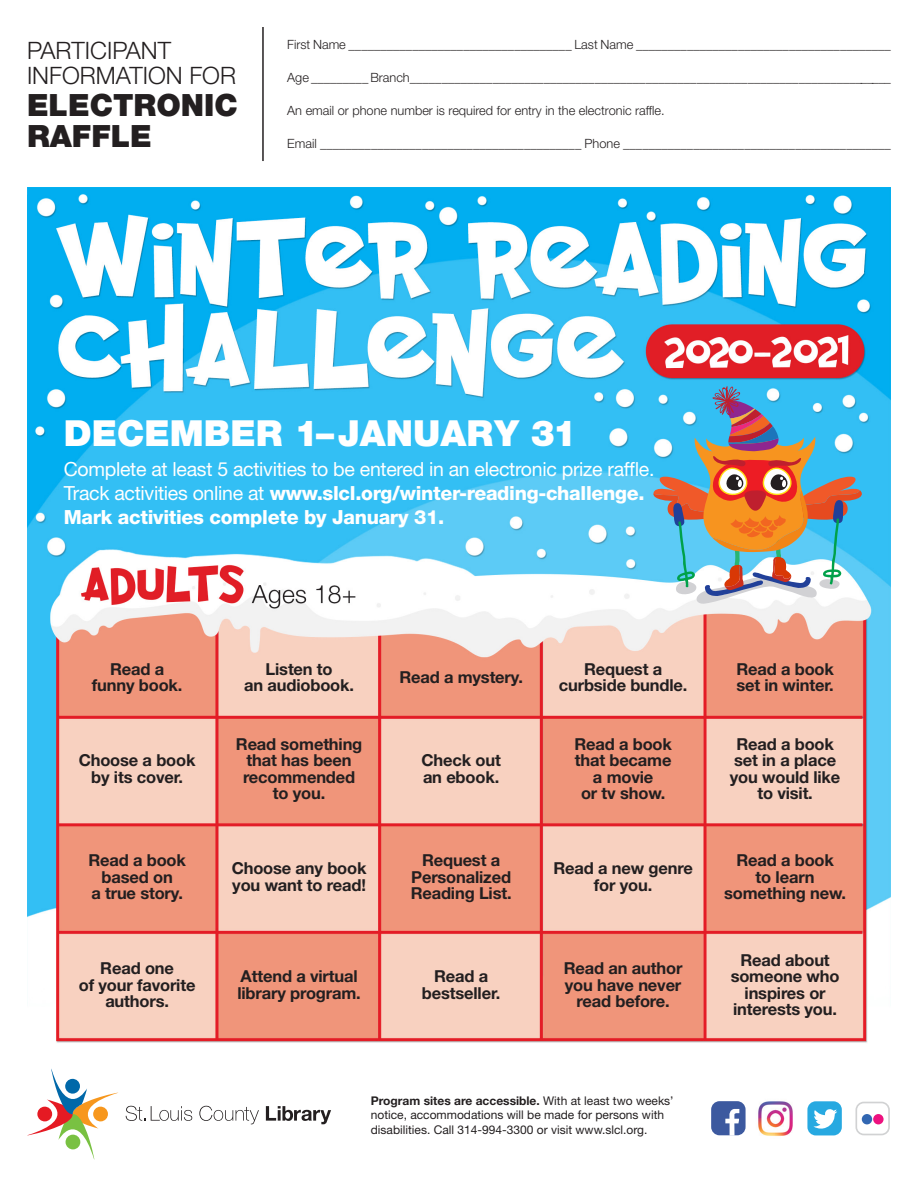
<style>
.page{position:relative;width:918px;height:1188px;background:#fff}
.page>*{position:absolute;margin:0;border:0;box-sizing:border-box;transform-origin:0 0}
.t1{font:900 36px "Helvetica Neue LT Std";color:#fff}
.t2{font:900 30.75px "Helvetica Neue LT Std";color:#231f20}
.t3{font:300 24px "Helvetica Neue LT Std";color:#231f20}
.t4{font:19.5px/24px "Helvetica Neue LT Std";letter-spacing:-.015em;color:#fff}
.t5{font:800 19.5px "Helvetica Neue LT Std";letter-spacing:-.015em;color:#fff}
.t6{font:700 16.5px/16.5px "Helvetica Neue LT Std";letter-spacing:-.01em;color:#231f20;text-align:center}
.t7{font:300 12.75px "Helvetica Neue LT Std";color:#231f20}
.t8{font:12px/14.4px "Helvetica Neue LT Std";color:#231f20}
.s1{font-weight:800}
.s2{font-weight:700}
</style>
<div class="page">
<svg style="left:855px;top:1102px;width:35px;height:33px"></svg>
<div style="left:862px;top:1114px;width:10px;height:10px;background:#3267b2;border-radius:50%"></div>
<div style="left:873px;top:1114px;width:11px;height:10px;background:#ed127f;border-radius:50%"></div>
<div style="left:807px;top:1101px;width:35px;height:34px;background:#27a9e1;border-radius:8px"></div>
<svg style="left:813px;top:1109px;width:24px;height:20px"></svg>
<div style="left:711px;top:1101px;width:35px;height:34px;background:#3c599f;border-radius:8px"></div>
<svg style="left:725px;top:1109px;width:14px;height:27px"></svg>
<img style="left:758px;top:1101px;width:35px;height:35px">
<svg style="left:27px;top:1069px;width:91px;height:91px"></svg>
<svg style="left:126px;top:1106px;width:66px;height:15px"></svg>
<svg style="left:199px;top:1106px;width:60px;height:18px"></svg>
<svg style="left:266px;top:1106px;width:65px;height:18px"></svg>
<img style="left:27px;top:188px;width:864px;height:855px">
<hr style="left:262px;top:27px;width:2px;height:134px;background:#231f20">
<svg style="left:653px;top:386px;width:210px;height:219px;background:#91a9b0"></svg>
<p class="t3" style="left:27px;top:36px;width:146px">PARTICIPANT</p>
<p class="t3" style="left:27px;top:61px;width:211px">INFORMATION FOR</p>
<p class="t2" style="left:27px;top:87px;width:212px">ELECTRONIC</p>
<p class="t2" style="left:27px;top:118px;width:126px">RAFFLE</p>
<p class="t7" style="left:287px;top:37px;width:605px">First Name ___________________________________ Last Name ________________________________________</p>
<p class="t7" style="left:287px;top:70px;width:605px">Age _________ Branch____________________________________________________________________________</p>
<p class="t7" style="left:287px;top:103px;width:379px">An email or phone number is required for entry in the electronic raffle.</p>
<p class="t7" style="left:287px;top:136px;width:605px">Email _________________________________________ Phone __________________________________________</p>
<p class="t1" style="left:64px;top:412px;width:515px">DECEMBER 1–JANUARY 31</p>
<p class="t4" style="left:64px;top:457px;width:592px">Complete at least 5 activities to be entered in an electronic prize raffle.<br>Track activities online at <span class="s1">www.slcl.org/winter-reading-challenge.</span></p>
<p class="t5" style="left:64px;top:506px;width:382px">Mark activities complete by January 31.</p>
<p class="t6" style="left:110px;top:660px;width:56px">Read a</p>
<p class="t6" style="left:92px;top:677px;width:92px">funny book.</p>
<p class="t6" style="left:266px;top:660px;width:69px">Listen to</p>
<p class="t6" style="left:244px;top:677px;width:111px">an audiobook.</p>
<p class="t6" style="left:399px;top:669px;width:125px">Read a mystery.</p>
<p class="t6" style="left:584px;top:660px;width:80px">Request a</p>
<p class="t6" style="left:559px;top:677px;width:130px">curbside bundle.</p>
<p class="t6" style="left:736px;top:660px;width:99px">Read a book</p>
<p class="t6" style="left:736px;top:677px;width:99px">set in winter.</p>
<p class="t6" style="left:79px;top:752px;width:118px">Choose a book by its cover.</p>
<p class="t6" style="left:236px;top:735px;width:128px">Read something</p>
<p class="t6" style="left:243px;top:752px;width:114px;text-align:left">that has been recommended</p>
<p class="t6" style="left:273px;top:785px;width:54px">to you.</p>
<p class="t6" style="left:421px;top:752px;width:81px">Check out</p>
<p class="t6" style="left:423px;top:768px;width:78px">an ebook.</p>
<p class="t6" style="left:574px;top:735px;width:99px">Read a book</p>
<p class="t6" style="left:575px;top:752px;width:98px">that became</p>
<p class="t6" style="left:593px;top:768px;width:62px">a movie</p>
<p class="t6" style="left:581px;top:785px;width:86px">or tv show.</p>
<p class="t6" style="left:736px;top:735px;width:99px">Read a book</p>
<p class="t6" style="left:734px;top:752px;width:104px">set in a place</p>
<p class="t6" style="left:730px;top:768px;width:112px">you would like</p>
<p class="t6" style="left:757px;top:785px;width:57px">to visit.</p>
<p class="t6" style="left:88px;top:852px;width:99px">Read a book</p>
<p class="t6" style="left:102px;top:868px;width:73px">based on</p>
<p class="t6" style="left:91px;top:885px;width:93px">a true story.</p>
<p class="t6" style="left:232px;top:860px;width:136px">Choose any book</p>
<p class="t6" style="left:232px;top:876px;width:135px">you want to read!</p>
<p class="t6" style="left:422px;top:852px;width:80px">Request a</p>
<p class="t6" style="left:411px;top:868px;width:101px">Personalized</p>
<p class="t6" style="left:411px;top:885px;width:102px">Reading List.</p>
<p class="t6" style="left:554px;top:860px;width:141px">Read a new genre</p>
<p class="t6" style="left:594px;top:876px;width:60px">for you.</p>
<p class="t6" style="left:736px;top:852px;width:99px">Read a book</p>
<p class="t6" style="left:756px;top:868px;width:61px">to learn</p>
<p class="t6" style="left:724px;top:885px;width:123px">something new.</p>
<p class="t6" style="left:100px;top:960px;width:75px">Read one</p>
<p class="t6" style="left:79px;top:976px;width:118px">of your favorite</p>
<p class="t6" style="left:105px;top:993px;width:65px">authors.</p>
<p class="t6" style="left:241px;top:968px;width:119px">Attend a virtual</p>
<p class="t6" style="left:237px;top:984px;width:125px">library program.</p>
<p class="t6" style="left:434px;top:968px;width:56px">Read a</p>
<p class="t6" style="left:422px;top:984px;width:80px">bestseller.</p>
<p class="t6" style="left:564px;top:960px;width:120px">Read an author</p>
<p class="t6" style="left:565px;top:976px;width:118px">you have never</p>
<p class="t6" style="left:577px;top:993px;width:95px">read before.</p>
<p class="t6" style="left:741px;top:951px;width:91px">Read about</p>
<p class="t6" style="left:731px;top:968px;width:110px">someone who</p>
<p class="t6" style="left:745px;top:984px;width:83px">inspires or</p>
<p class="t6" style="left:733px;top:1001px;width:105px">interests you.</p>
<p class="t8" style="left:371px;top:1093px;width:304px"><span class="s2">Program sites are accessible.</span> With at least two weeks’ notice, accommodations will be made for persons with disabilities. Call 314-994-3300 or visit www.slcl.org.</p>
</div>
